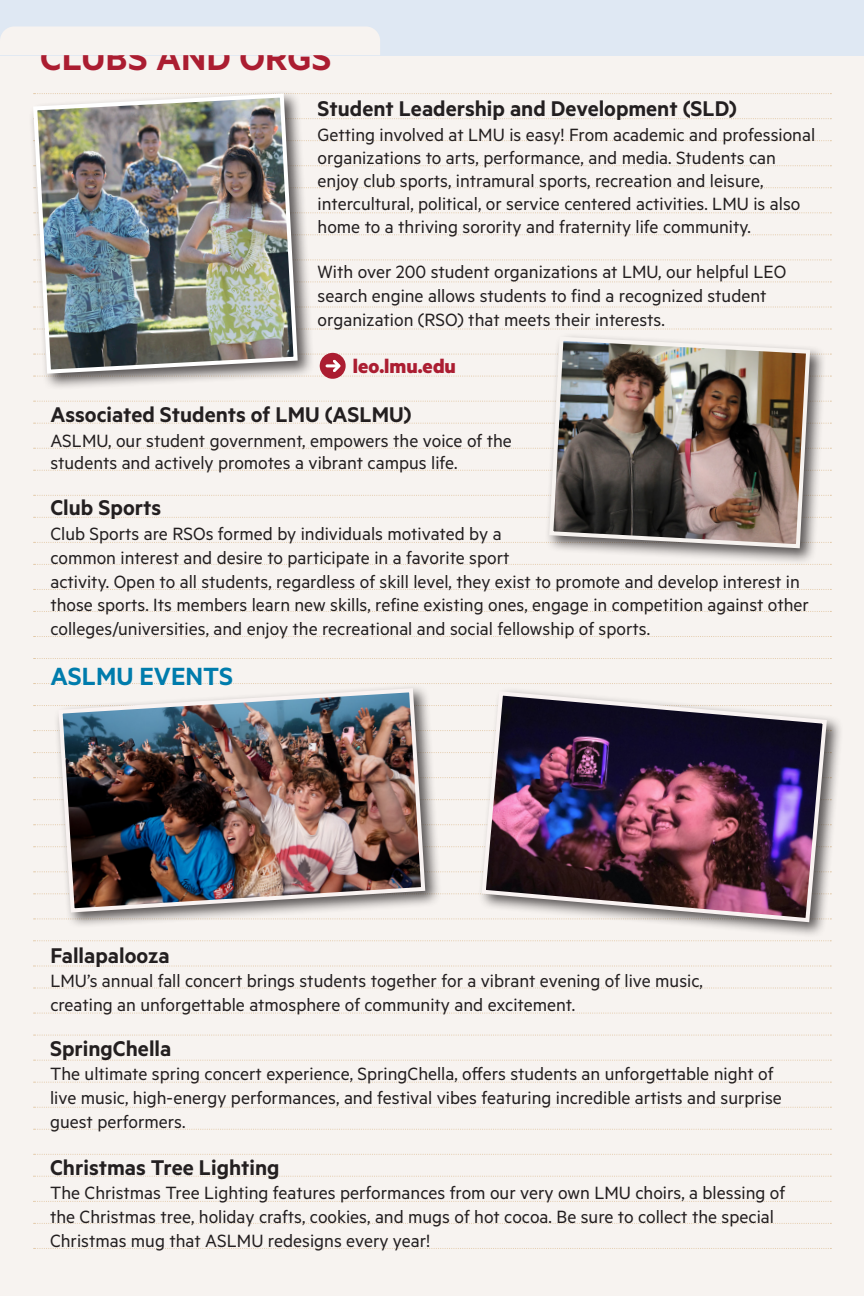
<style>
.page{position:relative;width:864px;height:1296px;background:#fff}
.page>*{position:absolute;margin:0;border:0;box-sizing:border-box;transform-origin:0 0}
.t1{font:600 40px "Metric";color:#ab1d31}
.t2{font:600 28px "Metric";color:#007cac}
.t3{font:600 24px "Metric";color:#231f20}
.t4{font:700 22px "Metric";color:#ab1d31}
.t5{font:20px/24px "Metric";color:#231f20}
</style>
<div class="page">
<div style="left:0;top:54px;width:864px;height:1242px;background:#f7f3f0"></div>
<svg style="left:314px;top:93px;width:517px;height:1px"></svg>
<svg style="left:314px;top:118px;width:517px;height:1px"></svg>
<svg style="left:314px;top:140px;width:517px;height:1px"></svg>
<svg style="left:314px;top:165px;width:517px;height:1px"></svg>
<svg style="left:314px;top:187px;width:517px;height:1px"></svg>
<svg style="left:314px;top:212px;width:517px;height:1px"></svg>
<svg style="left:314px;top:234px;width:517px;height:1px"></svg>
<svg style="left:315px;top:259px;width:516px;height:1px"></svg>
<svg style="left:315px;top:281px;width:516px;height:1px"></svg>
<svg style="left:315px;top:306px;width:516px;height:2px"></svg>
<svg style="left:315px;top:328px;width:516px;height:2px"></svg>
<svg style="left:34px;top:401px;width:797px;height:1px"></svg>
<svg style="left:34px;top:423px;width:797px;height:1px"></svg>
<svg style="left:34px;top:448px;width:797px;height:1px"></svg>
<svg style="left:34px;top:470px;width:797px;height:1px"></svg>
<svg style="left:34px;top:495px;width:797px;height:1px"></svg>
<svg style="left:34px;top:517px;width:797px;height:1px"></svg>
<svg style="left:34px;top:542px;width:797px;height:1px"></svg>
<svg style="left:34px;top:564px;width:797px;height:1px"></svg>
<svg style="left:34px;top:589px;width:797px;height:1px"></svg>
<svg style="left:34px;top:611px;width:797px;height:1px"></svg>
<svg style="left:34px;top:636px;width:797px;height:1px"></svg>
<svg style="left:34px;top:658px;width:797px;height:1px"></svg>
<svg style="left:34px;top:683px;width:797px;height:1px"></svg>
<svg style="left:34px;top:705px;width:443px;height:1px"></svg>
<svg style="left:34px;top:730px;width:443px;height:1px"></svg>
<svg style="left:34px;top:752px;width:443px;height:1px"></svg>
<svg style="left:34px;top:777px;width:443px;height:1px"></svg>
<svg style="left:34px;top:799px;width:443px;height:1px"></svg>
<svg style="left:34px;top:824px;width:443px;height:1px"></svg>
<svg style="left:34px;top:846px;width:443px;height:1px"></svg>
<svg style="left:34px;top:871px;width:443px;height:1px"></svg>
<svg style="left:34px;top:893px;width:443px;height:1px"></svg>
<svg style="left:34px;top:918px;width:443px;height:1px"></svg>
<svg style="left:33px;top:940px;width:798px;height:1px"></svg>
<svg style="left:33px;top:966px;width:798px;height:1px"></svg>
<svg style="left:34px;top:988px;width:797px;height:1px"></svg>
<svg style="left:34px;top:1013px;width:797px;height:1px"></svg>
<svg style="left:34px;top:1035px;width:797px;height:1px"></svg>
<svg style="left:34px;top:1060px;width:797px;height:1px"></svg>
<svg style="left:34px;top:1082px;width:797px;height:1px"></svg>
<svg style="left:34px;top:1107px;width:797px;height:1px"></svg>
<svg style="left:34px;top:1129px;width:797px;height:1px"></svg>
<svg style="left:34px;top:1154px;width:797px;height:1px"></svg>
<svg style="left:33px;top:1176px;width:798px;height:1px"></svg>
<svg style="left:33px;top:1201px;width:798px;height:1px"></svg>
<svg style="left:34px;top:1223px;width:797px;height:1px"></svg>
<svg style="left:34px;top:1248px;width:797px;height:1px"></svg>
<div style="left:0;top:0;width:864px;height:55px;background:#dfe8f3"></div>
<div style="left:0;top:26px;width:380px;height:29px;background:#f7f3f0"></div>
<div style="left:29px;top:89px;width:285px;height:301px;background:#231f20;opacity:.75"></div>
<img style="left:31px;top:91px;width:269px;height:285px">
<svg style="left:34px;top:353px;width:797px;height:26px"></svg>
<div style="left:545px;top:333px;width:282px;height:232px;background:#231f20;opacity:.75"></div>
<img style="left:547px;top:335px;width:265px;height:215px">
<div style="left:54px;top:684px;width:388px;height:245px;background:#231f20;opacity:.75"></div>
<img style="left:56px;top:686px;width:371px;height:229px">
<div style="left:477px;top:687px;width:366px;height:251px;background:#231f20;opacity:.75"></div>
<img style="left:479px;top:689px;width:350px;height:235px">
<h2 class="t1" style="left:40px;top:34px;width:293px">CLUBS AND ORGS</h2>
<p class="t3" style="left:318px;top:94px;width:421px">Student Leadership and Development (SLD)</p>
<p class="t5" style="left:318px;top:122px;width:499px;line-height:23px">Getting involved at LMU is easy! From academic and professional organizations to arts, performance, and media. Students can enjoy club sports, intramural sports, recreation and leisure, intercultural, political, or service centered activities. LMU is also home to a thriving sorority and fraternity life community.</p>
<p class="t5" style="left:318px;top:259px;width:470px">With over 200 student organizations at LMU, our helpful LEO search engine allows students to find a recognized student organization (RSO) that meets their interests.</p>
<p class="t4" style="left:353px;top:353px;width:105px">leo.lmu.edu</p>
<p class="t3" style="left:50px;top:400px;width:363px">Associated Students of LMU (ASLMU)</p>
<p class="t5" style="left:50px;top:429px;width:463px;line-height:22px">ASLMU, our student government, empowers the voice of the students and actively promotes a vibrant campus life.</p>
<p class="t3" style="left:50px;top:494px;width:112px">Club Sports</p>
<p class="t5" style="left:50px;top:521px;width:760px">Club Sports are RSOs formed by individuals motivated by a<br>common interest and desire to participate in a favorite sport<br>activity. Open to all students, regardless of skill level, they exist to promote and develop interest in those sports. Its members learn new skills, refine existing ones, engage in competition against other colleges/universities, and enjoy the recreational and social fellowship of sports.</p>
<p class="t2" style="left:50px;top:659px;width:184px">ASLMU EVENTS</p>
<p class="t3" style="left:50px;top:941px;width:121px">Fallapalooza</p>
<p class="t5" style="left:50px;top:968px;width:654px">LMU’s annual fall concert brings students together for a vibrant evening of live music, creating an unforgettable atmosphere of community and excitement.</p>
<p class="t3" style="left:50px;top:1034px;width:123px">SpringChella</p>
<p class="t5" style="left:50px;top:1061px;width:733px">The ultimate spring concert experience, SpringChella, ofers students an unforgettable night of live music, high-energy performances, and festival vibes featuring incredible artists and surprise guest performers.</p>
<p class="t3" style="left:50px;top:1153px;width:231px">Christmas Tree Lighting</p>
<p class="t5" style="left:50px;top:1180px;width:737px">The Christmas Tree Lighting features performances from our very own LMU choirs, a blessing of the Christmas tree, holiday crafts, cookies, and mugs of hot cocoa. Be sure to collect the special<br>Christmas mug that ASLMU redesigns every year!</p>
</div>
